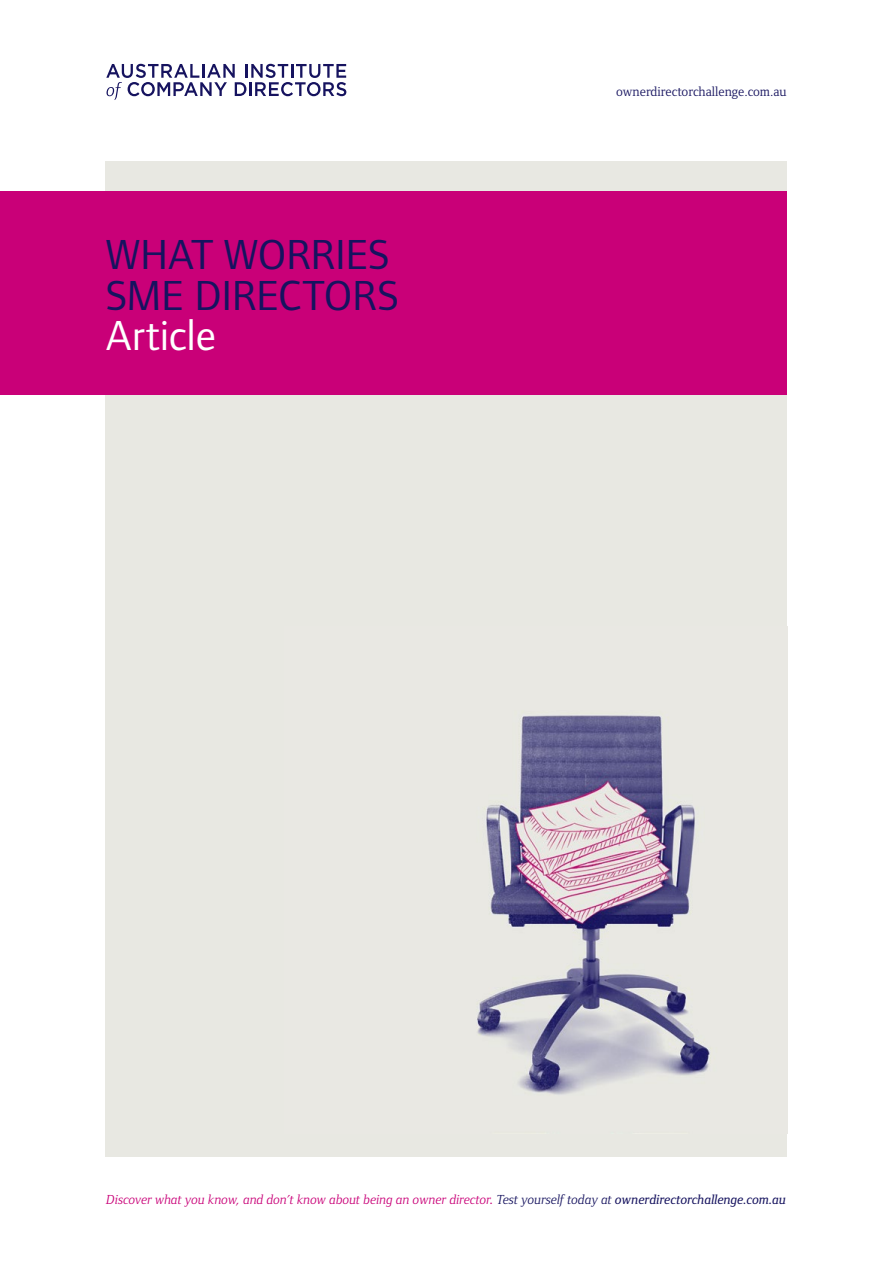
<style>
.page{position:relative;width:893px;height:1263px;background:#fff}
.page>*{position:absolute;margin:0;border:0;box-sizing:border-box;transform-origin:0 0}
.t1{font:43.5px/40.5px "Foundry Form Sans";letter-spacing:-.005em;color:#16135f}
.t2{font:43.5px "Foundry Form Sans";letter-spacing:-.01em;color:#fff}
.t3{font:italic 13.5px "Foundry Form Serif";color:#c90078}
.t4{font:13.5px "Foundry Form Serif";color:#16135f}
.s1{font-family:"Foundry Form Serif Med"}
.s2{color:#16135f}
.s3{font-family:"Foundry Form Serif Med";color:#16135f}
</style>
<div class="page">
<div style="left:106px;top:162px;width:681px;height:995px;background:#e8e8e2"></div>
<img style="left:485px;top:715px;width:210px;height:213px">
<div style="left:0;top:191px;width:787px;height:204px;background:#c90078"></div>
<svg style="left:111px;top:64px;width:235px;height:2px"></svg>
<svg style="left:105px;top:66px;width:682px;height:125px"></svg>
<svg style="left:105px;top:928px;width:683px;height:229px"></svg>
<h1 class="t1" style="left:106px;top:234px;width:294px">WHAT WORRIES<br>SME DIRECTORS</h1>
<h1 class="t2" style="left:106px;top:310px;width:111px">Article</h1>
<p class="t4" style="left:616px;top:84px;width:172px">ownerdirectorchallenge.com.au</p>
<p class="t3" style="left:106px;top:1192px;width:681px">Discover what you know, and don’t know about being an owner director<span class="s1">.</span> <span class="s2">Test yourself today at</span> <span class="s3">ownerdirectorchallenge.com.au</span></p>
</div>
